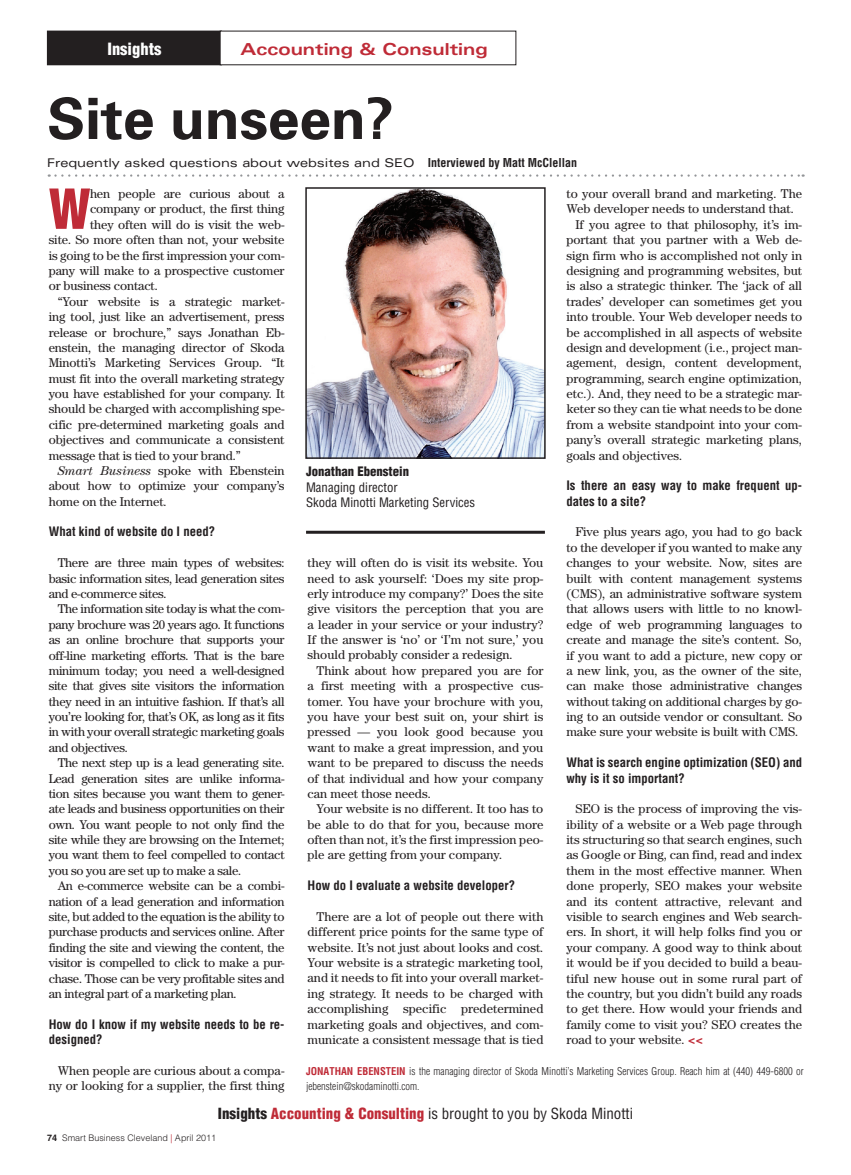
<style>
.page{position:relative;width:851px;height:1175px;background:#fff}
.page>*{position:absolute;margin:0;border:0;box-sizing:border-box;transform-origin:0 0}
.Headline{font:700 57px "Univers";letter-spacing:-.005em;color:#231f20}
.First_Paragraph{font:900 condensed 53.7px "Helvetica";color:#bf2b37}
.Topic{font:700 expanded 16.5px "Univers";color:#bf2b37}
.t1{font:900 condensed 16.5px "Helvetica";color:#fff}
.t2{font:condensed 15px "Helvetica";color:#231f20}
.Content{font:12.75px/15.3px "Century";color:#231f20;text-align:justify}
.First_Paragraph-2{font:12.75px "Century";letter-spacing:-.01em;color:#231f20}
.Questions{font:700 condensed 12.75px/15.3px "Helvetica";color:#231f20}
.Picture_-_Title__Com{font:condensed 12.75px "Helvetica";color:#231f20}
.Picture_-_Name{font:900 condensed 12.75px "Helvetica";color:#231f20}
.Drophead{font:expanded 12px "Univers";color:#231f20}
.t3{font:300 condensed 10.5px/15.3px "Helvetica";color:#231f20}
.t4{font:300 9px "Helvetica";color:#231f20}
.s1{font-family:"Helvetica";font-weight:700;font-stretch:condensed}
.s2{font-weight:700;color:#bf2b37}
.s3{font-style:italic}
.s4{font-weight:900}
.s5{font-weight:900;color:#bf2b37}
.s6{font-weight:700}
.s7{color:#bf2b37}
</style>
<div class="page">
<div style="left:47px;top:31px;width:174px;height:34px;background:#231f20"></div>
<svg style="left:49px;top:174px;width:754px;height:3px"></svg>
<hr style="left:306px;top:531px;width:239px;height:3px;background:#231f20">
<img style="left:308px;top:190px;width:234px;height:266px">
<div style="left:305px;top:187px;width:240px;height:272px;border:2px solid #231f20"></div>
<p class="t1" style="left:107px;top:38px;width:56px">Insights</p>
<p class="Topic" style="left:240px;top:39px;width:248px">Accounting &amp; Consulting</p>
<p class="Headline" style="left:47px;top:84px;width:348px">Site unseen?</p>
<p class="Drophead" style="left:47px;top:156px;width:531px">Frequently asked questions about websites and SEO <span class="s1">Interviewed by Matt McClellan</span></p>
<p class="First_Paragraph" style="left:49px;top:176px;width:43px">W</p>
<p class="First_Paragraph-2" style="left:90px;top:186px;width:196px">hen people are curious about a</p>
<p class="Content" style="left:566px;top:186px;width:237px">to your overall brand and marketing. The<br>Web developer needs to understand that.</p>
<p class="Content" style="left:566px;top:217px;width:237px;text-indent:9px">If you agree to that philosophy, it’s im&shy;portant that you partner with a Web de&shy;sign firm who is accomplished not only in designing and programming websites, but is also a strategic thinker. The ‘jack of all trades’ developer can sometimes get you into trouble. Your Web developer needs to be accomplished in all aspects of website design and development (i.e., project man&shy;agement, design, content development, programming, search engine optimization, etc.). And, they need to be a strategic mar&shy;keter so they can tie what needs to be done from a website standpoint into your com&shy;pany’s overall strategic marketing plans, goals and objectives.</p>
<p class="Questions" style="left:566px;top:478px;width:237px">Is there an easy way to make frequent up&shy;dates to a site?</p>
<p class="Content" style="left:566px;top:524px;width:237px;text-indent:9px">Five plus years ago, you had to go back to the developer if you wanted to make any changes to your website. Now, sites are built with content management systems (CMS), an administrative software system that allows users with little to no knowl&shy;edge of web programming languages to create and manage the site’s content. So, if you want to add a picture, new copy or a new link, you, as the owner of the site, can make those administrative changes without taking on additional charges by go&shy;ing to an outside vendor or consultant. So make sure your website is built with CMS.</p>
<p class="Questions" style="left:566px;top:754px;width:237px">What is search engine optimization (SEO) and why is it so important?</p>
<p class="Content" style="left:566px;top:801px;width:237px;text-indent:9px">SEO is the process of improving the vis&shy;ibility of a website or a Web page through its structuring so that search engines, such as Google or Bing, can find, read and index them in the most effective manner. When done properly, SEO makes your website and its content attractive, relevant and visible to search engines and Web search&shy;ers. In short, it will help folks find you or your company. A good way to think about it would be if you decided to build a beau&shy;tiful new house out in some rural part of the country, but you didn’t build any roads to get there. How would your friends and family come to visit you? SEO creates the road to your website. <span class="s2">&lt;&lt;</span></p>
<p class="t3" style="left:306px;top:1063px;width:499px"><span class="s2">JONATHAN EBENSTEIN</span> is the managing director of Skoda Minotti’s Marketing Services Group. Reach him at (440) 449-6800 or jebenstein@skodaminotti.com.</p>
<p class="First_Paragraph-2" style="left:90px;top:202px;width:196px">company or product, the first thing</p>
<p class="First_Paragraph-2" style="left:90px;top:217px;width:196px">they often will do is visit the web-</p>
<p class="First_Paragraph-2" style="left:49px;top:232px;width:237px">site. So more often than not, your website</p>
<p class="First_Paragraph-2" style="left:49px;top:248px;width:237px">is going to be the first impression your com-</p>
<p class="First_Paragraph-2" style="left:49px;top:263px;width:237px">pany will make to a prospective customer</p>
<p class="First_Paragraph-2" style="left:49px;top:278px;width:111px">or business contact.</p>
<p class="Content" style="left:49px;top:293px;width:237px;text-indent:9px">“Your website is a strategic market&shy;ing tool, just like an advertisement, press release or brochure,” says Jonathan Eb&shy;enstein, the managing director of Skoda Minotti’s Marketing Services Group. “It must fit into the overall marketing strategy you have established for your company. It should be charged with accomplishing spe&shy;cific pre-determined marketing goals and objectives and communicate a consistent message that is tied to your brand.”</p>
<p class="Content" style="left:49px;top:463px;width:237px;text-indent:9px"><span class="s3">Smart Business</span> spoke with Ebenstein about how to optimize your company’s home on the Internet.</p>
<p class="Questions" style="left:49px;top:524px;width:168px">What kind of website do I need?</p>
<p class="Content" style="left:49px;top:555px;width:237px;text-indent:9px">There are three main types of websites: basic information sites, lead generation sites and e-commerce sites.</p>
<p class="Content" style="left:49px;top:601px;width:237px;text-indent:9px">The information site today is what the com&shy;pany brochure was 20 years ago. It functions as an online brochure that supports your off-line marketing efforts. That is the bare minimum today; you need a well-designed site that gives site visitors the information they need in an intuitive fashion. If that’s all you’re looking for, that’s OK, as long as it fits in with your overall strategic marketing goals and objectives.</p>
<p class="Content" style="left:49px;top:755px;width:237px;text-indent:9px">The next step up is a lead generating site.<br>Lead generation sites are unlike informa&shy;tion sites because you want them to gener&shy;ate leads and business opportunities on their own. You want people to not only find the site while they are browsing on the Internet; you want them to feel compelled to contact you so you are set up to make a sale.</p>
<p class="Content" style="left:49px;top:878px;width:237px;text-indent:9px">An e-commerce website can be a combi&shy;nation of a lead generation and information site, but added to the equation is the ability to purchase products and services online. After finding the site and viewing the content, the visitor is compelled to click to make a pur&shy;chase. Those can be very profitable sites and an integral part of a marketing plan.</p>
<p class="Questions" style="left:49px;top:1016px;width:237px">How do I know if my website needs to be re&shy;designed?</p>
<p class="Content" style="left:49px;top:1062px;width:237px;text-align:right">When people are curious about a compa&shy;ny or looking for a supplier, the first thing</p>
<p class="Picture_-_Name" style="left:306px;top:463px;width:105px">Jonathan Ebenstein</p>
<p class="Picture_-_Title__Com" style="left:306px;top:479px;width:93px">Managing director</p>
<p class="Picture_-_Title__Com" style="left:306px;top:494px;width:171px">Skoda Minotti Marketing Services</p>
<p class="Content" style="left:307px;top:555px;width:237px">they will often do is visit its website. You need to ask yourself: ‘Does my site prop&shy;erly introduce my company?’ Does the site give visitors the perception that you are a leader in your service or your industry?<br>If the answer is ‘no’ or ‘I’m not sure,’ you should probably consider a redesign.</p>
<p class="Content" style="left:307px;top:662px;width:237px;text-indent:9px">Think about how prepared you are for a first meeting with a prospective cus&shy;tomer. You have your brochure with you, you have your best suit on, your shirt is pressed — you look good because you want to make a great impression, and you want to be prepared to discuss the needs of that individual and how your company can meet those needs.</p>
<p class="Content" style="left:307px;top:801px;width:237px;text-indent:9px">Your website is no different. It too has to be able to do that for you, because more often than not, it’s the first impression peo&shy;ple are getting from your company.</p>
<p class="Questions" style="left:307px;top:877px;width:209px">How do I evaluate a website developer?</p>
<p class="Content" style="left:307px;top:908px;width:237px;text-indent:9px">There are a lot of people out there with different price points for the same type of website. It’s not just about looks and cost.<br>Your website is a strategic marketing tool, and it needs to fit into your overall market&shy;ing strategy. It needs to be charged with accomplishing specific predetermined marketing goals and objectives, and com&shy;municate a consistent message that is tied</p>
<p class="t2" style="left:218px;top:1103px;width:416px"><span class="s4">Insights</span> <span class="s5">Accounting &amp; Consulting</span> is brought to you by Skoda Minotti</p>
<p class="t4" style="left:47px;top:1132px;width:170px"><span class="s6">74</span> Smart Business Cleveland <span class="s7">|</span> April 2011</p>
</div>
